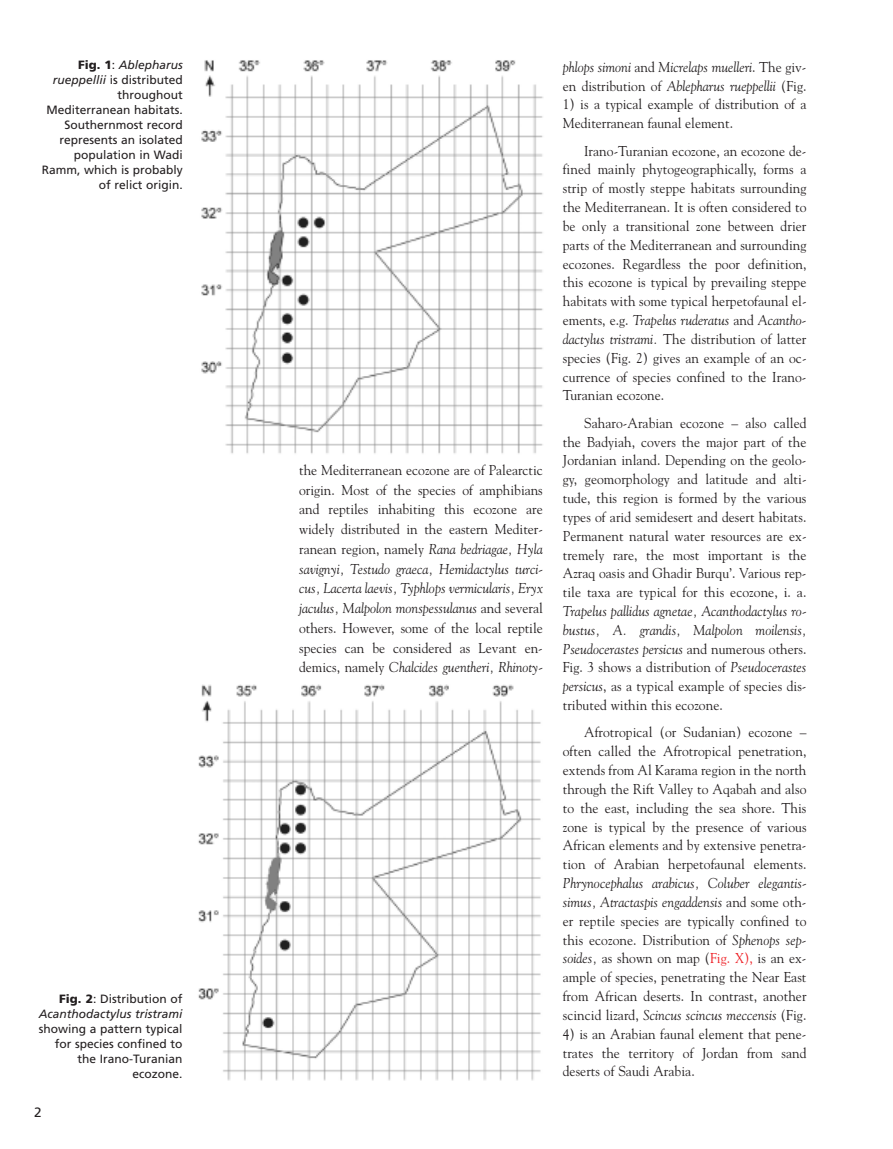
<style>
.page{position:relative;width:893px;height:1149px;background:#fff}
.page>*{position:absolute;margin:0;border:0;box-sizing:border-box;transform-origin:0 0}
.t1{font:14.25px/18.8px "Goudy";letter-spacing:.005em;color:#231f20;text-align:justify;scale:.95 1}
.t2{font:italic 14.25px/18.8px "Goudy";letter-spacing:.005em;color:#231f20;scale:.95 1}
.t3{font:13.5px "Frutiger";color:#231f20}
.t4{font:12px/15px "Frutiger";color:#231f20;text-align:right}
.t5{font:italic 12px/15px "Frutiger";color:#231f20;text-align:right}
.s1{font-weight:900}
.s2{font-style:italic}
.s3{font-weight:900;font-style:normal}
.s4{font-style:normal}
.s5{color:#ee1e24}
</style>
<div class="page">
<img style="left:201px;top:60px;width:342px;height:394px">
<img style="left:198px;top:684px;width:343px;height:396px">
<p class="t4" style="left:42px;top:58px;width:143px"><span class="s1">Fig. 1</span>: <span class="s2">Ablepharus rueppellii</span> is distributed throughout<br>Mediterranean habitats.<br>Southernmost record represents an isolated population in Wadi<br>Ramm, which is probably of relict origin.</p>
<p class="t5" style="left:39px;top:992px;width:145px"><span class="s3">Fig. 2</span><span class="s4">: Distribution of<br></span>Acanthodactylus tristrami</p>
<p class="t4" style="left:39px;top:1022px;width:145px">showing a pattern typical for species confined to the Irano-Turanian ecozone.</p>
<p class="t3" style="left:34px;top:1106px;width:9px">2</p>
<p class="t1" style="left:299px;top:460px;width:258px;line-height:19.6px">the Mediterranean ecozone are of Palearctic origin. Most of the species of amphibians and reptiles inhabiting this ecozone are widely distributed in the eastern Mediter&shy;ranean region, namely <span class="s2">Rana bedriagae, Hyla savignyi, Testudo graeca, Hemidactylus turci&shy;cus, Lacerta laevis, Typhlops vermicularis, Eryx jaculus, Malpolon monspessulanus</span> and several others. However, some of the local reptile species can be considered as Levant en&shy;demics, namely <span class="s2">Chalcides guentheri, Rhinoty-</span></p>
<p class="t2" style="left:563px;top:57px;width:258px">phlops simoni <span class="s4">and</span> Micrelaps muelleri<span class="s4">. The giv&shy;en distribution of</span> Ablepharus rueppellii <span class="s4">(Fig.</span></p>
<p class="t1" style="left:563px;top:95px;width:258px">1) is a typical example of distribution of a<br>Mediterranean faunal element.</p>
<p class="t1" style="left:563px;top:141px;width:258px;text-indent:21px">Irano-Turanian ecozone, an ecozone de&shy;fined mainly phytogeographically, forms a strip of mostly steppe habitats surrounding the Mediterranean. It is often considered to be only a transitional zone between drier parts of the Mediterranean and surrounding ecozones. Regardless the poor definition, this ecozone is typical by prevailing steppe habitats with some typical herpetofaunal el&shy;ements, e.g. <span class="s2">Trapelus ruderatus</span> and <span class="s2">Acantho&shy;dactylus tristrami.</span> The distribution of latter species (Fig. 2) gives an example of an oc&shy;currence of species confined to the Irano-Turanian ecozone.</p>
<p class="t1" style="left:563px;top:413px;width:258px;text-indent:21px">Saharo-Arabian ecozone – also called the Badyiah, covers the major part of the Jordanian inland. Depending on the geolo&shy;gy, geomorphology and latitude and alti&shy;tude, this region is formed by the various types of arid semidesert and desert habitats.<br>Permanent natural water resources are ex&shy;tremely rare, the most important is the Azraq oasis and Ghadir Burqu’. Various rep&shy;tile taxa are typical for this ecozone, i. a.</p>
<p class="t2" style="left:563px;top:601px;width:258px;text-align:justify">Trapelus pallidus agnetae, Acanthodactylus ro&shy;bustus, A. grandis, Malpolon moilensis, Pseudocerastes persicus <span class="s4">and numerous others.<br>Fig. 3 shows a distribution of</span> Pseudocerastes persicus<span class="s4">, as a typical example of species dis&shy;tributed within this ecozone.</span></p>
<p class="t1" style="left:563px;top:723px;width:258px;text-indent:21px">Afrotropical (or Sudanian) ecozone – often called the Afrotropical penetration, extends from Al Karama region in the north through the Rift Valley to Aqabah and also to the east, including the sea shore. This zone is typical by the presence of various African elements and by extensive penetra&shy;tion of Arabian herpetofaunal elements.</p>
<p class="t1" style="left:563px;top:873px;width:258px"><span class="s2">Phrynocephalus arabicus, Coluber elegantis&shy;simus, Atractaspis engaddensis</span> and some oth&shy;er reptile species are typically confined to this ecozone. Distribution of <span class="s2">Sphenops sep&shy;soides,</span> as shown on map (<span class="s5">Fig. X),</span> is an ex&shy;ample of species, penetrating the Near East from African deserts. In contrast, another scincid lizard, <span class="s2">Scincus scincus meccensis</span> (Fig.</p>
<p class="t1" style="left:563px;top:1024px;width:258px">4) is an Arabian faunal element that pene&shy;trates the territory of Jordan from sand deserts of Saudi Arabia.</p>
</div>
